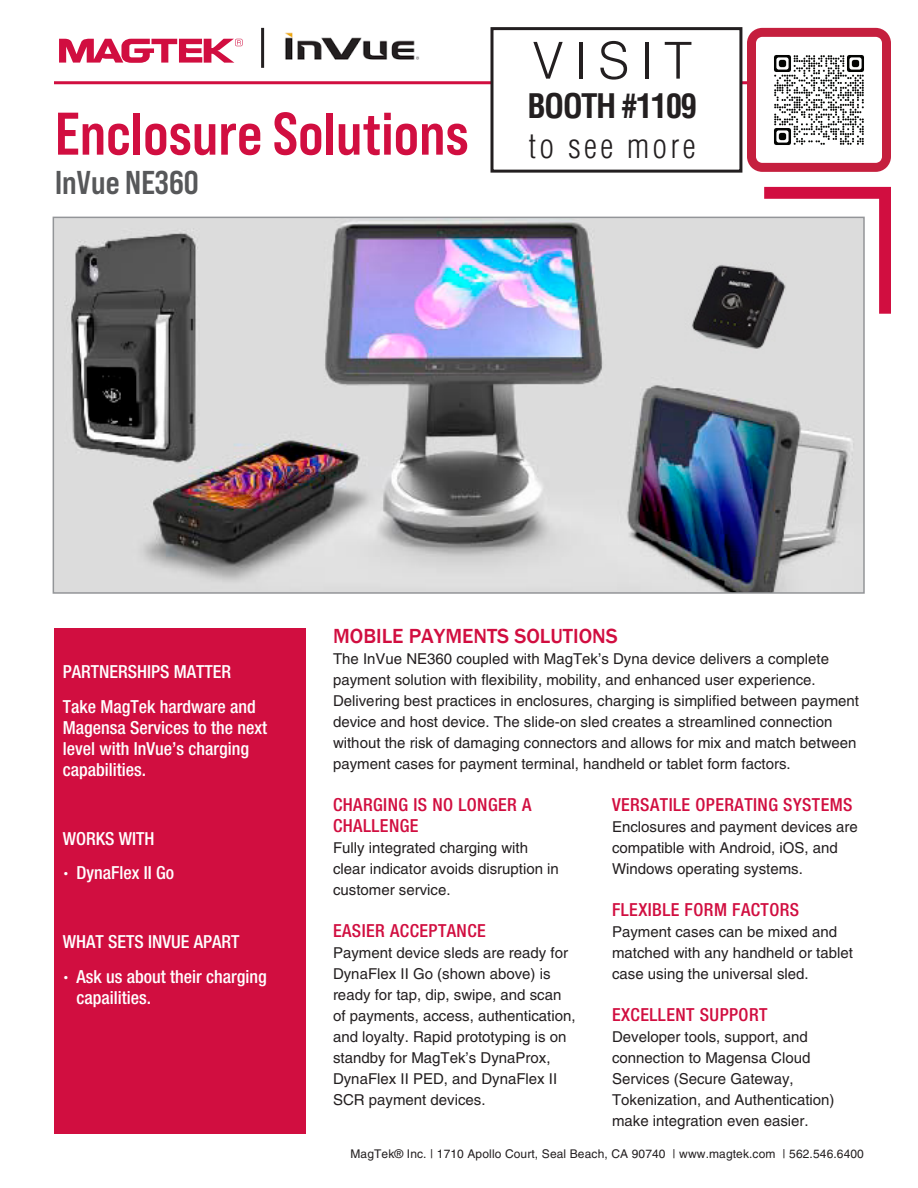
<style>
.page{position:relative;width:918px;height:1188px;background:#fff}
.page>*{position:absolute;margin:0;border:0;box-sizing:border-box;transform-origin:0 0}
.t1{font:60px "Bebas Neue Pro Sm E Bd";color:#d10e40}
.t2{font:300 51px "Helvetica LT Pro";letter-spacing:.2em;color:#231f20}
.t3{font:33px "Bebas Neue Pro Sm E Bd";color:#57585a}
.t4{font:700 condensed 33px "Helvetica LT Pro";letter-spacing:-.05em;color:#231f20}
.t5{font:300 condensed 33px "Helvetica LT Pro";letter-spacing:.1em;color:#231f20}
.t6{font:500 21px "Franklin Gothic";color:#d10e40}
.Features___Benefits{font:500 condensed 18px/21px "Helvetica Neue LT Std";color:#fff}
.t7{font:500 condensed 18px/21px "Helvetica Neue LT Std";letter-spacing:.025em;color:#d10e40}
.t8{font:15px/21px "Helvetica LT Pro";color:#231f20}
.Address{font:12px "Helvetica LT Std";letter-spacing:.01em;color:#231f20}
.s1{font-family:"Bebas Neue Pro Sm E Bd";font-weight:400;font-stretch:normal}
</style>
<div class="page">
<img style="left:56px;top:220px;width:806px;height:371px">
<div style="left:53px;top:217px;width:812px;height:377px;border:2px solid #939598"></div>
<svg style="left:764px;top:187px;width:127px;height:127px"></svg>
<hr style="left:54px;top:81px;width:810px;height:3px;background:#d10e40">
<div style="left:54px;top:629px;width:252px;height:505px;background:#d10e40"></div>
<svg style="left:59px;top:39px;width:184px;height:24px"></svg>
<img style="left:285px;top:32px;width:135px;height:28px">
<hr style="left:261px;top:28px;width:3px;height:40px;background:#231f20">
<div style="left:492px;top:29px;width:249px;height:142px;background:#fff"></div>
<div style="left:490px;top:27px;width:252px;height:146px;border:3px solid #231f20"></div>
<svg style="left:747px;top:28px;width:144px;height:144px"></svg>
<img style="left:765px;top:46px;width:108px;height:108px">
<p class="t1" style="left:55px;top:98px;width:415px">Enclosure Solutions</p>
<p class="t3" style="left:55px;top:163px;width:145px">InVue NE360</p>
<p class="t2" style="left:532px;top:29px;width:161px">VISIT</p>
<p class="t4" style="left:528px;top:84px;width:171px">BOOTH #1109</p>
<p class="t5" style="left:529px;top:125px;width:168px">to see more</p>
<p class="Features___Benefits" style="left:63px;top:661px;width:170px">PARTNERSHIPS MATTER</p>
<p class="Features___Benefits" style="left:63px;top:696px;width:206px">Take MagTek hardware and<br>Magensa Services to the next level with InVue’s charging capabilities.</p>
<p class="Features___Benefits" style="left:63px;top:828px;width:93px">WORKS WITH</p>
<p class="Features___Benefits" style="left:63px;top:862px;width:113px"><span class="s1">•</span> DynaFlex II Go</p>
<p class="Features___Benefits" style="left:63px;top:931px;width:178px">WHAT SETS INVUE APART</p>
<p class="Features___Benefits" style="left:76px;top:966px;width:192px;text-indent:-14px"><span class="s1">•</span> Ask us about their charging capailities.</p>
<p class="t6" style="left:333px;top:623px;width:286px">MOBILE PAYMENTS SOLUTIONS</p>
<p class="t8" style="left:333px;top:648px;width:528px">The InVue NE360 coupled with MagTek’s Dyna device delivers a complete payment solution with flexibility, mobility, and enhanced user experience.<br>Delivering best practices in enclosures, charging is simplified between payment device and host device. The slide-on sled creates a streamlined connection without the risk of damaging connectors and allows for mix and match between payment cases for payment terminal, handheld or tablet form factors.</p>
<p class="t7" style="left:333px;top:794px;width:200px">CHARGING IS NO LONGER A<br>CHALLENGE</p>
<p class="t8" style="left:333px;top:837px;width:227px">Fully integrated charging with clear indicator avoids disruption in customer service.</p>
<p class="t7" style="left:333px;top:920px;width:154px">EASIER ACCEPTANCE</p>
<p class="t8" style="left:333px;top:942px;width:244px">Payment device sleds are ready for<br>DynaFlex II Go (shown above) is ready for tap, dip, swipe, and scan of payments, access, authentication, and loyalty. Rapid prototyping is on standby for MagTek’s DynaProx,<br>DynaFlex II PED, and DynaFlex II<br>SCR payment devices.</p>
<p class="t7" style="left:612px;top:794px;width:242px">VERSATILE OPERATING SYSTEMS</p>
<p class="t8" style="left:612px;top:816px;width:247px">Enclosures and payment devices are compatible with Android, iOS, and<br>Windows operating systems.</p>
<p class="t7" style="left:612px;top:899px;width:189px">FLEXIBLE FORM FACTORS</p>
<p class="t8" style="left:612px;top:921px;width:242px">Payment cases can be mixed and matched with any handheld or tablet case using the universal sled.</p>
<p class="t7" style="left:612px;top:1004px;width:157px">EXCELLENT SUPPORT</p>
<p class="t8" style="left:612px;top:1026px;width:224px">Developer tools, support, and connection to Magensa Cloud<br>Services (Secure Gateway,<br>Tokenization, and Authentication) make integration even easier.</p>
<p class="Address" style="left:350px;top:1147px;width:515px">MagTek® Inc. | 1710 Apollo Court, Seal Beach, CA 90740 | www.magtek.com | 562.546.6400</p>
</div>
